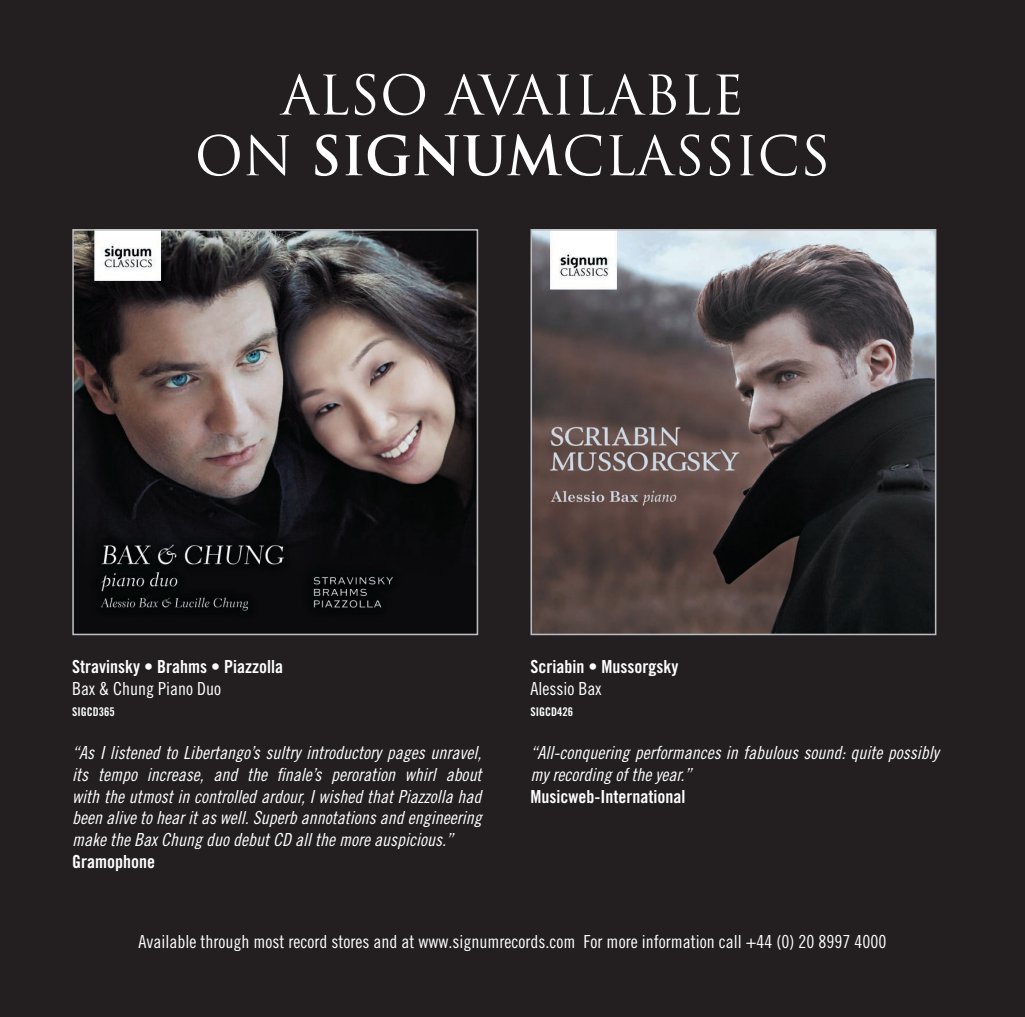
<style>
.page{position:relative;width:1025px;height:1017px;background:#fff}
.page>*{position:absolute;margin:0;border:0;box-sizing:border-box;transform-origin:0 0}
.t1{font:53.1px/60.6px "Trajan";color:#fff;text-align:center}
.t2{font:18px/21.6px "Trade Gothic Cond Eighteen Obl";color:#fff;text-align:justify}
.t3{font:18px "Trade Gothic Cond Eighteen";color:#fff}
.t4{font:18px "Trade Gothic Bold Cond Twenty";color:#fff}
.t5{font:12px "Trade Gothic Bold Cond Twenty";color:#fff}
.s1{font-weight:700}
</style>
<div class="page">
<div style="left:0;top:0;width:1025px;height:1016px;background:#231f20"></div>
<img style="left:75px;top:232px;width:400px;height:400px">
<div style="left:72px;top:229px;width:406px;height:406px;border:2px solid #bcbdc0"></div>
<img style="left:533px;top:232px;width:400px;height:400px">
<div style="left:530px;top:229px;width:406px;height:406px;border:2px solid #bcbdc0"></div>
<h1 class="t1" style="left:195px;top:65px;width:637px">ALSO AVAILABLE<br>ON <span class="s1">SIGNUM</span>CLASSICS</h1>
<p class="t4" style="left:72px;top:655px;width:212px">Stravinsky • Brahms • Piazzolla</p>
<p class="t3" style="left:72px;top:677px;width:150px">Bax &amp; Chung Piano Duo</p>
<p class="t5" style="left:72px;top:704px;width:44px">SIGCD365</p>
<p class="t2" style="left:72px;top:741px;width:411px">“As I listened to Libertango’s sultry introductory pages unravel, its tempo increase, and the finale’s peroration whirl about with the utmost in controlled ardour, I wished that Piazzolla had been alive to hear it as well. Superb annotations and engineering make the Bax Chung duo debut CD all the more auspicious.”</p>
<p class="t4" style="left:72px;top:849px;width:84px">Gramophone</p>
<p class="t4" style="left:530px;top:655px;width:149px">Scriabin • Mussorgsky</p>
<p class="t3" style="left:530px;top:677px;width:72px">Alessio Bax</p>
<p class="t5" style="left:530px;top:704px;width:44px">SIGCD426</p>
<p class="t2" style="left:530px;top:741px;width:410px">“All-conquering performances in fabulous sound: quite possibly my recording of the year.”</p>
<p class="t4" style="left:530px;top:785px;width:156px">Musicweb-International</p>
<p class="t3" style="left:139px;top:930px;width:749px">Available through most record stores and at www.signumrecords.com For more information call +44 (0) 20 8997 4000</p>
</div>
